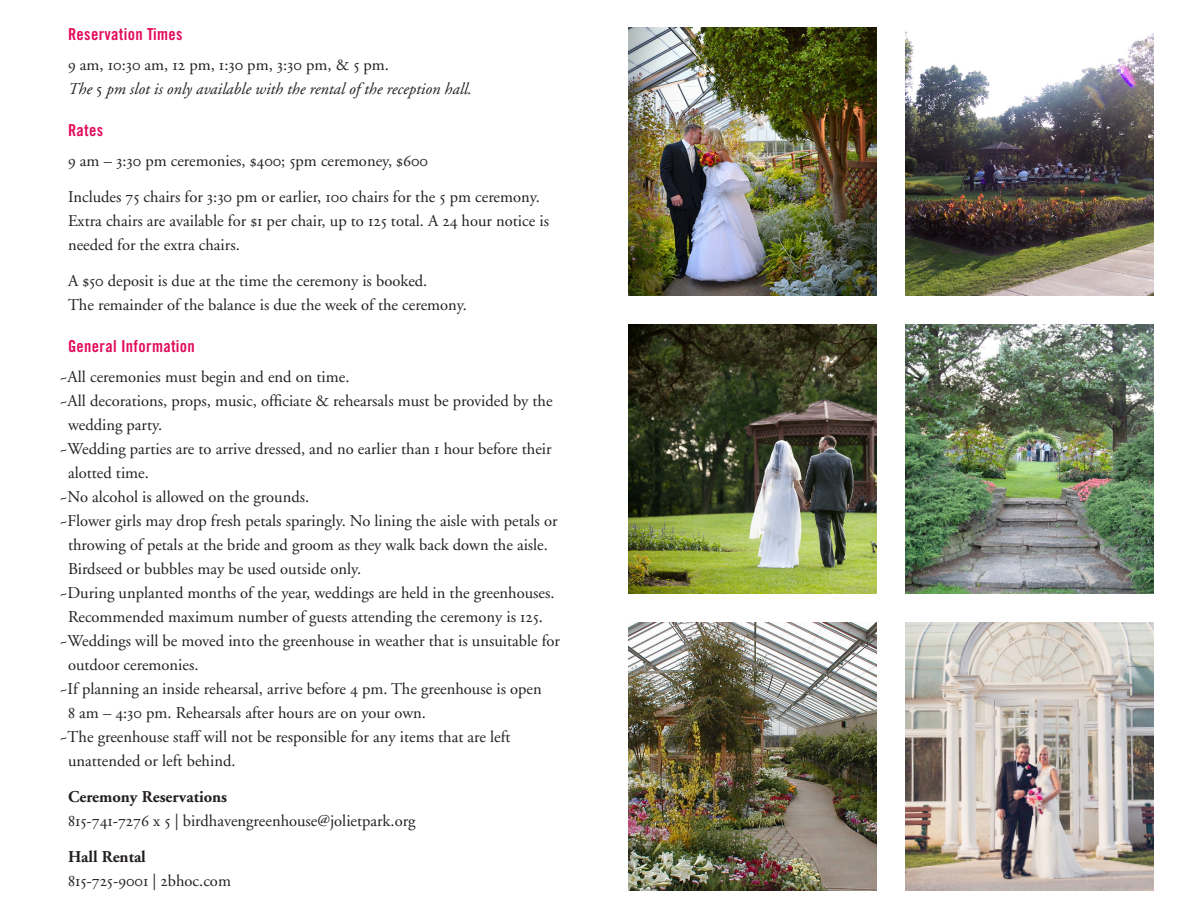
<style>
.page{position:relative;width:1188px;height:918px;background:#fff}
.page>*{position:absolute;margin:0;border:0;box-sizing:border-box;transform-origin:0 0}
.t1{font:16.5px/24px "Adobe Garamond";color:#231f20}
.t2{font:italic 16.5px "Adobe Garamond";color:#231f20}
.t3{font:16.5px "Trade Gothic Bold Cond Twenty";letter-spacing:.02em;color:#e10b5a}
.t4{font:700 16.5px "Adobe Garamond";color:#231f20}
.t5{font:16.5px "Adobe Garamond Regular SC";color:#231f20}
.s1{font-family:"Adobe Garamond Regular SC"}
.s2{font-family:"Adobe Garamond Regular SC";font-style:normal}
.s3{font-family:"Adobe Garamond"}
</style>
<div class="page">
<img style="left:629px;top:27px;width:248px;height:269px">
<img style="left:629px;top:325px;width:248px;height:268px">
<img style="left:629px;top:622px;width:248px;height:269px">
<img style="left:905px;top:31px;width:248px;height:265px">
<img style="left:905px;top:325px;width:248px;height:268px">
<img style="left:905px;top:622px;width:248px;height:269px">
<p class="t3" style="left:68px;top:24px;width:116px">Reservation Times</p>
<p class="t1" style="left:68px;top:53px;width:323px"><span class="s1">9</span> am, <span class="s1">10:30</span> am, <span class="s1">12</span> pm, <span class="s1">1:30</span> pm, <span class="s1">3:30</span> pm, &amp; <span class="s1">5</span> pm.</p>
<p class="t2" style="left:68px;top:80px;width:406px">The <span class="s2">5</span> pm slot is only available with the rental of the reception hall.</p>
<p class="t3" style="left:68px;top:120px;width:37px">Rates</p>
<p class="t1" style="left:68px;top:149px;width:361px"><span class="s1">9</span> am – <span class="s1">3:30</span> pm ceremonies, <span class="s1">$400</span>; <span class="s1">5</span>pm ceremoney, <span class="s1">$600</span></p>
<p class="t1" style="left:68px;top:185px;width:482px">Includes <span class="s1">75</span> chairs for <span class="s1">3:30</span> pm or earlier, <span class="s1">100</span> chairs for the <span class="s1">5</span> pm ceremony.<br>Extra chairs are available for <span class="s1">$1</span> per chair, up to <span class="s1">125</span> total. A <span class="s1">24</span> hour notice is needed for the extra chairs.</p>
<p class="t1" style="left:68px;top:269px;width:361px">A <span class="s1">$50</span> deposit is due at the time the ceremony is booked.</p>
<p class="t1" style="left:68px;top:293px;width:400px">The remainder of the balance is due the week of the ceremony.</p>
<p class="t3" style="left:68px;top:336px;width:128px">General Information</p>
<p class="t1" style="left:59px;top:365px;width:292px">~All ceremonies must begin and end on time.</p>
<p class="t1" style="left:68px;top:389px;width:486px;text-indent:-9px">~All decorations, props, music, officiate &amp; rehearsals must be provided by the wedding party.</p>
<p class="t1" style="left:68px;top:437px;width:485px;text-indent:-9px">~Wedding parties are to arrive dressed, and no earlier than <span class="s1">1</span> hour before their alotted time.</p>
<p class="t1" style="left:59px;top:485px;width:251px">~No alcohol is allowed on the grounds.</p>
<p class="t1" style="left:68px;top:509px;width:491px;text-indent:-9px">~Flower girls may drop fresh petals sparingly. No lining the aisle with petals or throwing of petals at the bride and groom as they walk back down the aisle.<br>Birdseed or bubbles may be used outside only.</p>
<p class="t1" style="left:59px;top:581px;width:497px;text-align:center">~During unplanted months of the year, weddings are held in the greenhouses.<br>Recommended maximum number of guests attending the ceremony is <span class="s1">125</span>.</p>
<p class="t1" style="left:68px;top:629px;width:493px;text-indent:-9px">~Weddings will be moved into the greenhouse in weather that is unsuitable for outdoor ceremonies.</p>
<p class="t1" style="left:59px;top:677px;width:484px">~If planning an inside rehearsal, arrive before <span class="s1">4</span> pm. The greenhouse is open</p>
<p class="t1" style="left:68px;top:701px;width:360px"><span class="s1">8</span> am – <span class="s1">4:30</span> pm. Rehearsals after hours are on your own.</p>
<p class="t1" style="left:59px;top:725px;width:453px">~The greenhouse staff will not be responsible for any items that are left</p>
<p class="t1" style="left:68px;top:749px;width:169px">unattended or left behind.</p>
<p class="t4" style="left:68px;top:788px;width:161px">Ceremony Reservations</p>
<p class="t1" style="left:68px;top:809px;width:349px"><span class="s1">815-741-7276</span> x <span class="s1">5</span> | birdhavengreenhouse@jolietpark.org</p>
<p class="t4" style="left:68px;top:848px;width:79px">Hall Rental</p>
<p class="t5" style="left:68px;top:872px;width:164px">815-725-9001 <span class="s3">|</span> 2<span class="s3">bhoc.com</span></p>
</div>
